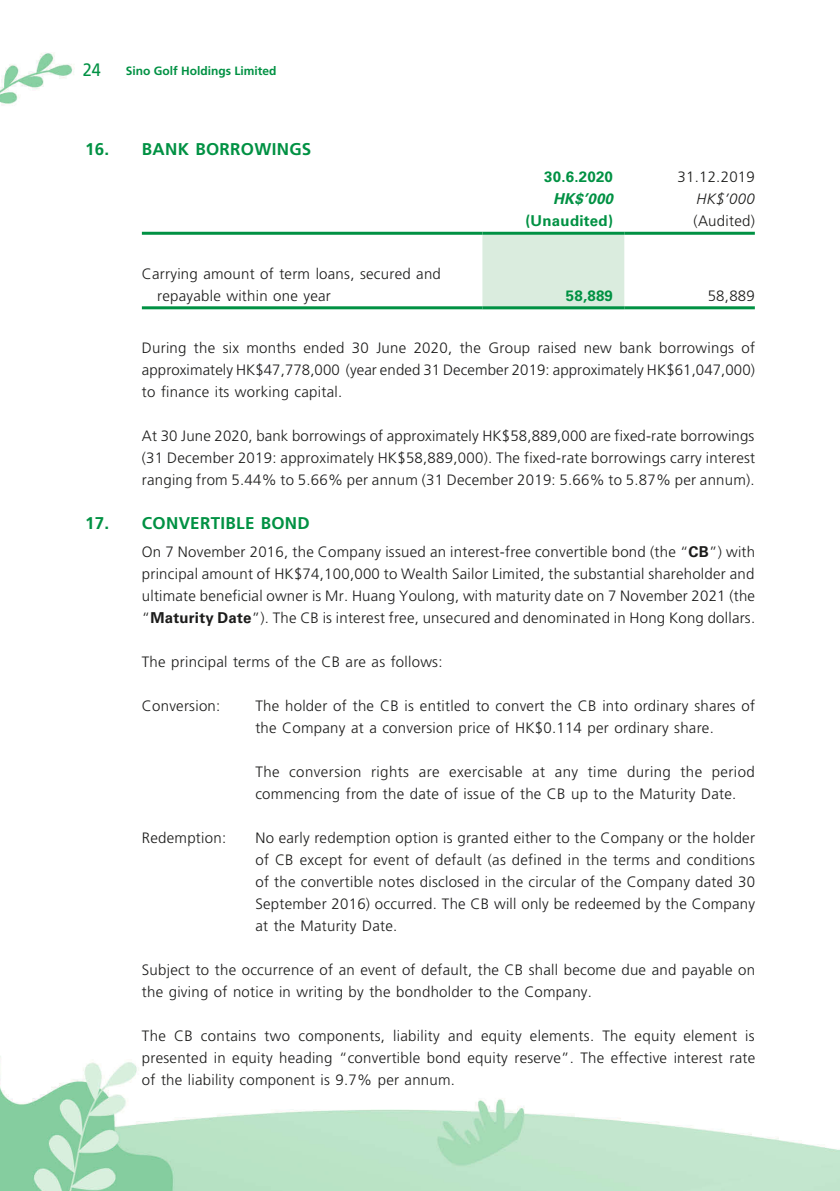
<style>
.page{position:relative;width:840px;height:1191px;background:#fff}
.page>*{position:absolute;margin:0;border:0;box-sizing:border-box;transform-origin:0 0}
.t1{font:18px "Frutiger LT Std";color:#009143;scale:.9 1}
.t2{font:700 17px "Frutiger LT Std";letter-spacing:.015em;color:#009143}
.t3{font:300 15px/22px "Frutiger LT Std";letter-spacing:.015em;color:#1c1c1b;text-align:justify}
.t4{font:700 15px "Univers LT Std";letter-spacing:.015em;color:#009143}
.t5{font:italic 700 15px "Univers LT Std";color:#009143}
.t6{font:italic 300 15px "Frutiger LT Std";color:#1c1c1b}
.t7{font:700 12px "Frutiger LT Std";color:#009143}
.s1{font-family:"Univers LT Std";font-weight:700}
</style>
<div class="page">
<img style="left:0;top:52px;width:839px;height:1139px">
<div style="left:482px;top:235px;width:142px;height:71px;background:#daecde"></div>
<hr style="left:142px;top:232px;width:340px;height:3px;background:#009143">
<hr style="left:482px;top:232px;width:142px;height:3px;background:#009143">
<hr style="left:624px;top:232px;width:130px;height:3px;background:#009143">
<hr style="left:142px;top:306px;width:340px;height:3px;background:#009143">
<hr style="left:482px;top:306px;width:142px;height:3px;background:#009143">
<hr style="left:624px;top:306px;width:130px;height:3px;background:#009143">
<p class="t1" style="left:83px;top:59px;width:22px">24</p>
<p class="t7" style="left:126px;top:64px;width:152px">Sino Golf Holdings Limited</p>
<p class="t2" style="left:85px;top:139px;width:228px">16. BANK BORROWINGS</p>
<p class="t4" style="left:544px;top:168px;width:70px">30.6.2020</p>
<p class="t3" style="left:677px;top:166px;width:79px">31.12.2019</p>
<p class="t5" style="left:552px;top:190px;width:61px">HK$’000</p>
<p class="t6" style="left:696px;top:190px;width:60px">HK$’000</p>
<p class="t4" style="left:525px;top:212px;width:89px">(Unaudited)</p>
<p class="t3" style="left:693px;top:210px;width:63px">(Audited)</p>
<p class="t3" style="left:157px;top:263px;width:285px;text-indent:-15px">Carrying amount of term loans, secured and repayable within one year</p>
<p class="t4" style="left:565px;top:287px;width:49px">58,889</p>
<p class="t3" style="left:707px;top:285px;width:49px">58,889</p>
<p class="t3" style="left:142px;top:337px;width:614px">During the six months ended 30 June 2020, the Group raised new bank borrowings of approximately HK$47,778,000 (year ended 31 December 2019: approximately HK$61,047,000) to finance its working capital.</p>
<p class="t3" style="left:142px;top:425px;width:614px">At 30 June 2020, bank borrowings of approximately HK$58,889,000 are fixed-rate borrowings (31 December 2019: approximately HK$58,889,000). The fixed-rate borrowings carry interest ranging from 5.44% to 5.66% per annum (31 December 2019: 5.66% to 5.87% per annum).</p>
<p class="t2" style="left:85px;top:513px;width:226px">17. CONVERTIBLE BOND</p>
<p class="t3" style="left:142px;top:541px;width:614px">On 7 November 2016, the Company issued an interest-free convertible bond (the “<span class="s1">CB</span>”) with principal amount of HK$74,100,000 to Wealth Sailor Limited, the substantial shareholder and ultimate beneficial owner is Mr. Huang Youlong, with maturity date on 7 November 2021 (the “<span class="s1">Maturity Date</span>”). The CB is interest free, unsecured and denominated in Hong Kong dollars.</p>
<p class="t3" style="left:142px;top:651px;width:302px">The principal terms of the CB are as follows:</p>
<p class="t3" style="left:142px;top:695px;width:80px">Conversion:</p>
<p class="t3" style="left:255px;top:695px;width:501px">The holder of the CB is entitled to convert the CB into ordinary shares of the Company at a conversion price of HK$0.114 per ordinary share.</p>
<p class="t3" style="left:255px;top:761px;width:500px">The conversion rights are exercisable at any time during the period commencing from the date of issue of the CB up to the Maturity Date.</p>
<p class="t3" style="left:142px;top:827px;width:86px">Redemption:</p>
<p class="t3" style="left:255px;top:827px;width:501px">No early redemption option is granted either to the Company or the holder of CB except for event of default (as defined in the terms and conditions of the convertible notes disclosed in the circular of the Company dated 30<br>September 2016) occurred. The CB will only be redeemed by the Company at the Maturity Date.</p>
<p class="t3" style="left:142px;top:959px;width:614px">Subject to the occurrence of an event of default, the CB shall become due and payable on the giving of notice in writing by the bondholder to the Company.</p>
<p class="t3" style="left:142px;top:1025px;width:614px">The CB contains two components, liability and equity elements. The equity element is presented in equity heading “convertible bond equity reserve”. The effective interest rate of the liability component is 9.7% per annum.</p>
</div>
